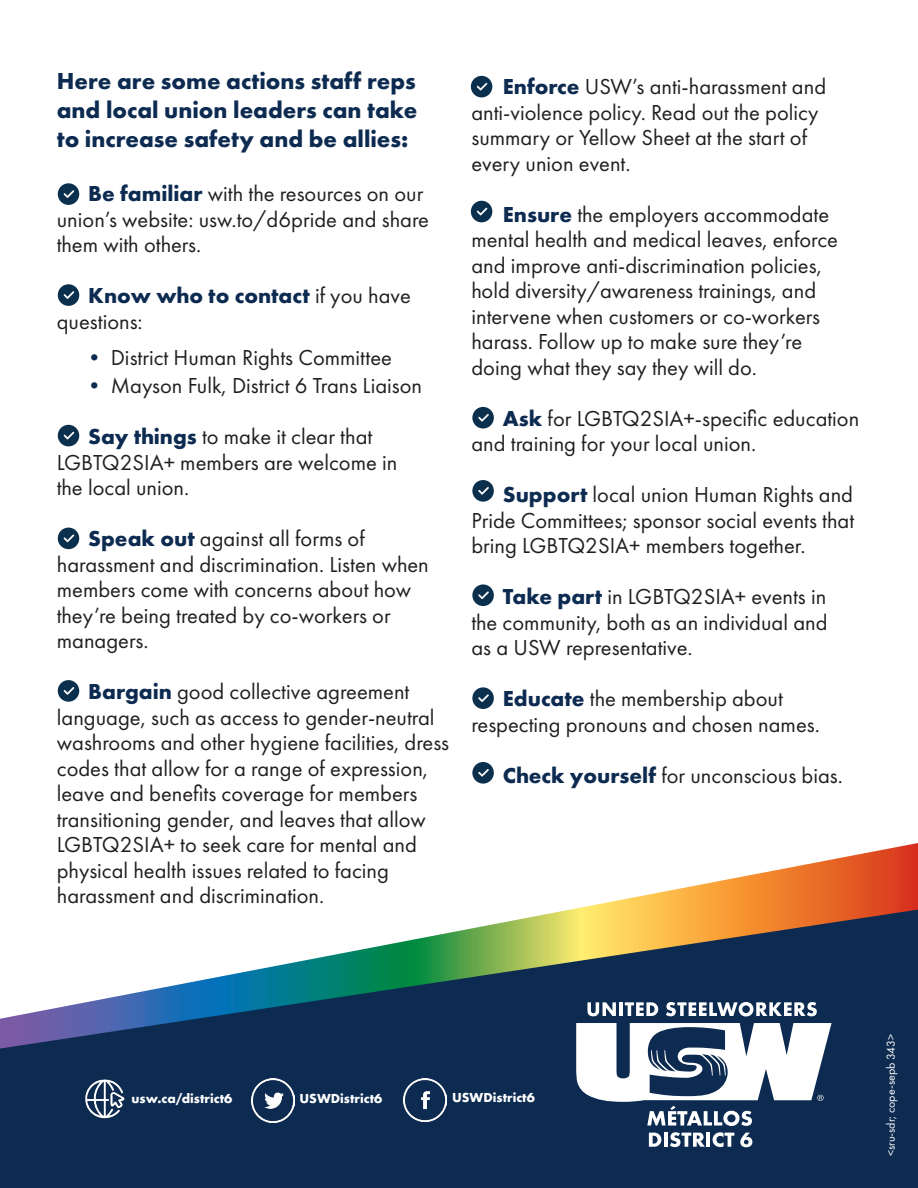
<style>
.page{position:relative;width:918px;height:1188px;background:#fff}
.page>*{position:absolute;margin:0;border:0;box-sizing:border-box;transform-origin:0 0}
.t1{font:700 24px/28.8px "Futura PT";color:#0d2b51}
.t2{font:22.5px/25.5px "Futura PT";color:#231f20}
.t3{font:700 22.5px "Futura PT";color:#0d2b51}
.t4{font:700 12px "Futura";color:#fff}
.t5{font:12px "Futura PT";color:#fff}
.s1{font-weight:700;color:#0d2b51}
.s2{font-weight:400;color:#231f20}
.s3{color:#0d2b51}
</style>
<div class="page">
<div style="left:0;top:1049px;width:918px;height:139px;background:#0d2b51"></div>
<svg style="left:576px;top:1049px;width:256px;height:77px"></svg>
<svg style="left:649px;top:1133px;width:12px;height:14px"></svg>
<hr style="left:664px;top:1133px;width:4px;height:14px;background:#fff">
<svg style="left:670px;top:1132px;width:35px;height:15px"></svg>
<hr style="left:706px;top:1133px;width:4px;height:14px;background:#fff">
<svg style="left:713px;top:1132px;width:21px;height:15px"></svg>
<svg style="left:740px;top:1133px;width:12px;height:14px"></svg>
<img style="left:81px;top:1076px;width:47px;height:47px">
<img style="left:404px;top:1078px;width:43px;height:44px">
<img style="left:251px;top:1079px;width:43px;height:43px">
<svg style="left:0;top:843px;width:918px;height:206px"></svg>
<div style="left:58px;top:183px;width:21px;height:22px;background:#0a304e;border-radius:50%"></div>
<svg style="left:64px;top:190px;width:10px;height:8px"></svg>
<div style="left:58px;top:284px;width:21px;height:22px;background:#0a304e;border-radius:50%"></div>
<svg style="left:64px;top:291px;width:10px;height:8px"></svg>
<div style="left:58px;top:425px;width:21px;height:21px;background:#0a304e;border-radius:50%"></div>
<svg style="left:64px;top:432px;width:10px;height:7px"></svg>
<div style="left:58px;top:528px;width:21px;height:21px;background:#0a304e;border-radius:50%"></div>
<svg style="left:64px;top:534px;width:10px;height:8px"></svg>
<div style="left:471px;top:201px;width:21px;height:21px;background:#0a304e;border-radius:50%"></div>
<svg style="left:477px;top:208px;width:10px;height:7px"></svg>
<div style="left:471px;top:76px;width:21px;height:21px;background:#0a304e;border-radius:50%"></div>
<svg style="left:477px;top:83px;width:10px;height:7px"></svg>
<div style="left:472px;top:687px;width:22px;height:22px;background:#0a304e;border-radius:50%"></div>
<svg style="left:478px;top:694px;width:11px;height:8px"></svg>
<div style="left:472px;top:762px;width:22px;height:22px;background:#0a304e;border-radius:50%"></div>
<svg style="left:478px;top:769px;width:11px;height:8px"></svg>
<div style="left:472px;top:407px;width:22px;height:22px;background:#0a304e;border-radius:50%"></div>
<svg style="left:478px;top:414px;width:11px;height:8px"></svg>
<div style="left:472px;top:480px;width:22px;height:22px;background:#0a304e;border-radius:50%"></div>
<svg style="left:478px;top:487px;width:11px;height:8px"></svg>
<div style="left:472px;top:584px;width:22px;height:22px;background:#0a304e;border-radius:50%"></div>
<svg style="left:478px;top:591px;width:11px;height:8px"></svg>
<div style="left:58px;top:680px;width:21px;height:22px;background:#0a304e;border-radius:50%"></div>
<svg style="left:64px;top:687px;width:10px;height:8px"></svg>
<p class="t1" style="left:57px;top:66px;width:362px">Here are some actions staff reps and local union leaders can take</p>
<p class="t1" style="left:57px;top:124px;width:353px">to increase safety and be allies:</p>
<p class="t2" style="left:57px;top:181px;width:374px;text-indent:31px"><span class="s1">Be familiar</span> with the resources on our union’s website: usw.to/d6pride and share them with others.</p>
<p class="t3" style="left:88px;top:281px;width:324px">Know who to contact <span class="s2">if you have</span></p>
<p class="t2" style="left:57px;top:308px;width:87px">questions:</p>
<p class="t2" style="left:83px;top:344px;width:310px"><span class="s3">•</span> District Human Rights Committee</p>
<p class="t2" style="left:83px;top:373px;width:341px"><span class="s3">•</span> Mayson Fulk, District 6 Trans Liaison</p>
<p class="t2" style="left:88px;top:424px;width:286px"><span class="s1">Say things</span> to make it clear that</p>
<p class="t2" style="left:57px;top:449px;width:342px">LGBTQ2SIA+ members are welcome in</p>
<p class="t2" style="left:57px;top:475px;width:134px">the local union.</p>
<p class="t2" style="left:88px;top:526px;width:278px"><span class="s1">Speak out</span> against all forms of</p>
<p class="t2" style="left:57px;top:551px;width:373px">harassment and discrimination. Listen when members come with concerns about how they’re being treated by co-workers or</p>
<p class="t2" style="left:57px;top:628px;width:93px">managers.</p>
<p class="t2" style="left:88px;top:679px;width:323px"><span class="s1">Bargain</span> good collective agreement</p>
<p class="t2" style="left:57px;top:704px;width:394px">language, such as access to gender-neutral washrooms and other hygiene facilities, dress codes that allow for a range of expression, leave and benefits coverage for members transitioning gender, and leaves that allow LGBTQ2SIA+ to seek care for mental and physical health issues related to facing</p>
<p class="t2" style="left:57px;top:883px;width:269px">harassment and discrimination.</p>
<p class="t2" style="left:503px;top:74px;width:325px"><span class="s1">Enforce</span> USW’s anti-harassment and</p>
<p class="t2" style="left:471px;top:99px;width:349px">anti-violence policy. Read out the policy</p>
<p class="t2" style="left:471px;top:125px;width:337px">summary or Yellow Sheet at the start of</p>
<p class="t2" style="left:471px;top:150px;width:161px">every union event.</p>
<p class="t2" style="left:471px;top:201px;width:368px;text-indent:31px"><span class="s1">Ensure</span> the employers accommodate mental health and medical leaves, enforce and improve anti-discrimination policies,</p>
<p class="t2" style="left:471px;top:278px;width:346px">hold diversity/awareness trainings, and</p>
<p class="t2" style="left:471px;top:303px;width:350px">intervene when customers or co-workers</p>
<p class="t2" style="left:471px;top:329px;width:332px">harass. Follow up to make sure they’re</p>
<p class="t2" style="left:471px;top:354px;width:287px">doing what they say they will do.</p>
<p class="t2" style="left:471px;top:405px;width:389px;text-indent:31px"><span class="s1">Ask</span> for LGBTQ2SIA+-specific education and training for your local union.</p>
<p class="t2" style="left:471px;top:482px;width:384px;text-align:justify;text-indent:31px"><span class="s1">Support</span> local union Human Rights and Pride Committees; sponsor social events that bring LGBTQ2SIA+ members together.</p>
<p class="t2" style="left:503px;top:584px;width:325px"><span class="s1">Take part</span> in LGBTQ2SIA+ events in</p>
<p class="t2" style="left:471px;top:609px;width:358px">the community, both as an individual and</p>
<p class="t2" style="left:471px;top:635px;width:223px">as a USW representative.</p>
<p class="t2" style="left:503px;top:686px;width:281px"><span class="s1">Educate</span> the membership about</p>
<p class="t2" style="left:471px;top:711px;width:350px">respecting pronouns and chosen names.</p>
<p class="t2" style="left:503px;top:762px;width:342px"><span class="s1">Check yourself</span> for unconscious bias.</p>
<p class="t4" style="left:132px;top:1090px;width:102px">usw.ca/district6</p>
<p class="t4" style="left:299px;top:1090px;width:84px">USWDistrict6</p>
<p class="t4" style="left:452px;top:1089px;width:84px">USWDistrict6</p>
<p class="t5" style="left:884px;top:1156px;width:124px;rotate:-90deg">&lt;sru-sdr; cope-sepb 343&gt;</p>
</div>
